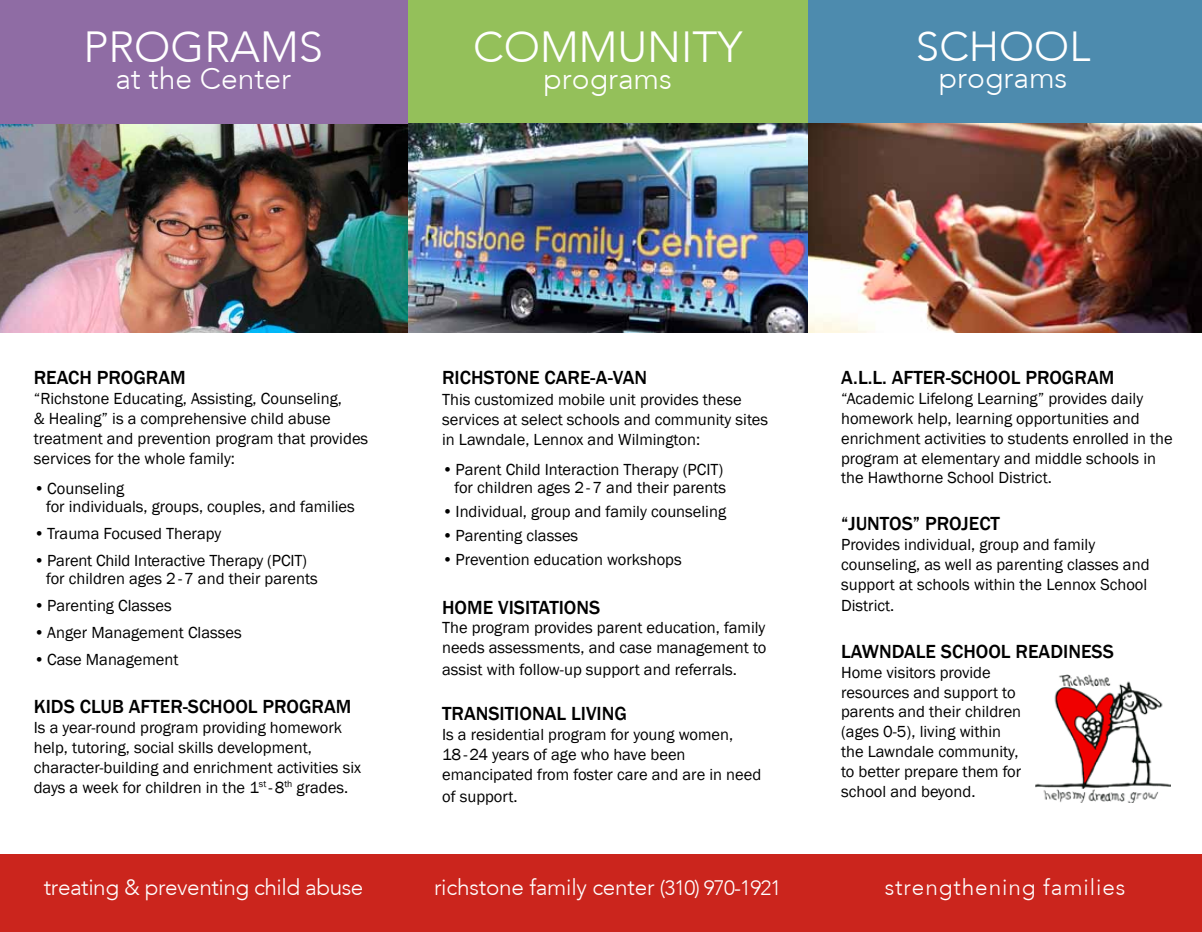
<style>
.page{position:relative;width:1202px;height:932px;background:#fff}
.page>*{position:absolute;margin:0;border:0;box-sizing:border-box;transform-origin:0 0}
.t1{font:300 43.5px "Avenir";color:#fff}
.t2{font:300 42px "Avenir";color:#fff}
.t3{font:300 30px "Avenir";color:#fff}
.t4{font:300 22.5px "Avenir";letter-spacing:-.01em;color:#fff}
.t5{font:300 22.5px "Avenir";letter-spacing:.04em;color:#fff}
.t6{font:500 19.5px "Franklin Gothic";color:#000}
.t7{font:16.5px/19.8px "Franklin Gothic";color:#000}
.s1{font-size:21px}
</style>
<div class="page">
<div style="left:808px;top:0;width:394px;height:124px;background:#4d8bae"></div>
<div style="left:407px;top:0;width:401px;height:124px;background:#94c05a"></div>
<img style="left:0;top:124px;width:1202px;height:208px">
<div style="left:0;top:0;width:407px;height:124px;background:#8f6ca4"></div>
<div style="left:0;top:854px;width:1202px;height:78px;background:#cb251d"></div>
<img style="left:1035px;top:674px;width:135px;height:128px">
<h1 class="t1" style="left:83px;top:21px;width:241px">PROGRAMS</h1>
<h3 class="t3" style="left:115px;top:61px;width:177px">at the Center</h3>
<h1 class="t1" style="left:473px;top:21px;width:271px">COMMUNITY</h1>
<h3 class="t3" style="left:543px;top:61px;width:130px">programs</h3>
<h2 class="t2" style="left:916px;top:21px;width:176px">SCHOOL</h2>
<h3 class="t3" style="left:939px;top:60px;width:130px">programs</h3>
<p class="t6" style="left:34px;top:366px;width:154px">REACH PROGRAM</p>
<p class="t7" style="left:34px;top:389px;width:336px">“Richstone Educating, Assisting, Counseling,<br>&amp; Healing” is a comprehensive child abuse treatment and prevention program that provides services for the whole family:</p>
<p class="t7" style="left:46px;top:479px;width:310px;line-height:18px;text-indent:-12px">• Counseling<br>for individuals, groups, couples, and families</p>
<p class="t7" style="left:34px;top:523px;width:189px">• Trauma Focused Therapy</p>
<p class="t7" style="left:46px;top:551px;width:273px;line-height:18px;text-indent:-12px">• Parent Child Interactive Therapy (PCIT) for children ages 2-7 and their parents</p>
<p class="t7" style="left:34px;top:595px;width:140px">• Parenting Classes</p>
<p class="t7" style="left:34px;top:622px;width:209px">• Anger Management Classes</p>
<p class="t7" style="left:34px;top:649px;width:146px">• Case Management</p>
<p class="t6" style="left:34px;top:694px;width:319px">KIDS CLUB AFTER-SCHOOL PROGRAM</p>
<p class="t7" style="left:34px;top:718px;width:329px">Is a year-round program providing homework help, tutoring, social skills development, character-building and enrichment activities six days a week for children in the 1<sup>st</sup> -8<sup>th</sup> grades.</p>
<p class="t6" style="left:442px;top:366px;width:206px">RICHSTONE CARE-A-VAN</p>
<p class="t7" style="left:442px;top:390px;width:327px">This customized mobile unit provides these services at select schools and community sites in Lawndale, Lennox and Wilmington:</p>
<p class="t7" style="left:442px;top:461px;width:286px;line-height:18px;text-align:right">• Parent Child Interaction Therapy (PCIT) for children ages 2-7 and their parents</p>
<p class="t7" style="left:442px;top:502px;width:285px">• Individual, group and family counseling</p>
<p class="t7" style="left:442px;top:526px;width:138px">• Parenting classes</p>
<p class="t7" style="left:442px;top:550px;width:241px">• Prevention education workshops</p>
<p class="t6" style="left:442px;top:595px;width:160px">HOME VISITATIONS</p>
<p class="t7" style="left:442px;top:618px;width:326px">The program provides parent education, family needs assessments, and case management to</p>
<p class="t7" style="left:442px;top:659px;width:296px">assist with follow-up support and referrals.</p>
<p class="t6" style="left:442px;top:702px;width:186px">TRANSITIONAL LIVING</p>
<p class="t7" style="left:442px;top:725px;width:321px">Is a residential program for young women,<br>18-24 years of age who have been emancipated from foster care and are in need</p>
<p class="t7" style="left:442px;top:786px;width:77px">of support.</p>
<p class="t6" style="left:841px;top:366px;width:275px">A.L.L. AFTER-SCHOOL PROGRAM</p>
<p class="t7" style="left:841px;top:389px;width:333px">“Academic Lifelong Learning” provides daily homework help, learning opportunities and enrichment activities to students enrolled in the program at elementary and middle schools in the Hawthorne School District.</p>
<p class="t6" style="left:841px;top:511px;width:160px">“JUNTOS” PROJECT</p>
<p class="t7" style="left:841px;top:535px;width:310px">Provides individual, group and family counseling, as well as parenting classes and support at schools within the Lennox School</p>
<p class="t7" style="left:841px;top:596px;width:55px">District.</p>
<p class="t6" style="left:841px;top:639px;width:274px">LAWNDALE SCHOOL READINESS</p>
<p class="t7" style="left:841px;top:662px;width:182px">Home visitors provide resources and support to parents and their children (ages 0-5), living within the Lawndale community, to better prepare them for school and beyond.</p>
<h3 class="t4" style="left:44px;top:874px;width:321px">treating &amp; preventing child abuse</h3>
<h3 class="t4" style="left:434px;top:874px;width:349px">richstone family center <span class="s1">(310) 970-1921</span></h3>
<h3 class="t5" style="left:884px;top:874px;width:242px">strengthening families</h3>
</div>
